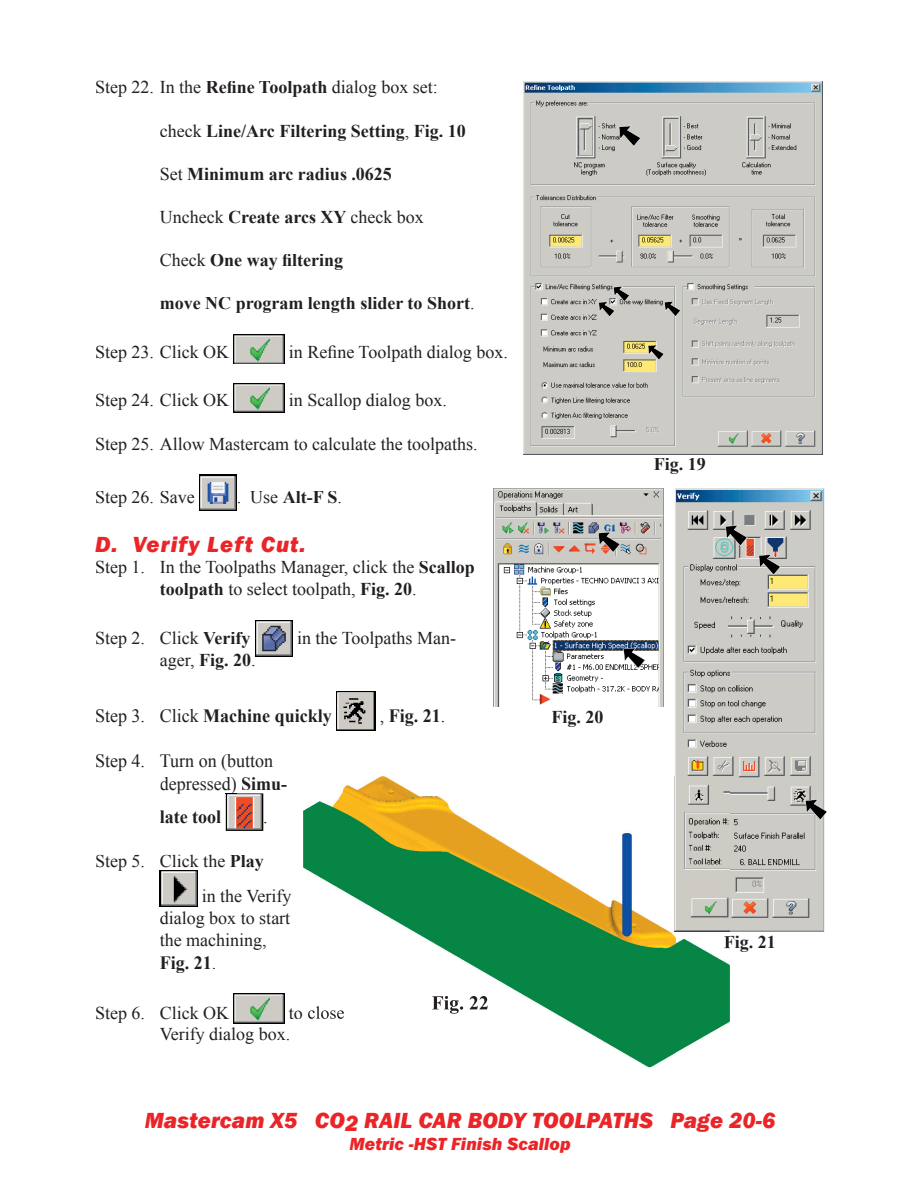
<style>
.page{position:relative;width:918px;height:1188px;background:#fff}
.page>*{position:absolute;margin:0;border:0;box-sizing:border-box;transform-origin:0 0}
.t1{font:italic 800 22.5px "Franklin Gothic";letter-spacing:.005em;color:#eb2428}
.t2{font:italic 800 22.5px "Franklin Gothic";letter-spacing:.05em;color:#eb2428}
.t3{font:700 18.75px "Times New Roman";color:#231f20;scale:.96 1}
.t4{font:18.75px/22.5px "Times New Roman";color:#231f20;scale:.96 1}
.t5{font:18px/21.6px "Times New Roman";color:#231f20}
.t6{font:700 18px "Times New Roman";color:#231f20}
.t7{font:italic 800 18px "Franklin Gothic";letter-spacing:.005em;color:#eb2428}
.s1{font-weight:700}
.s2{font-weight:400}
.s3{font-size:18.75px}
</style>
<div class="page">
<img style="left:234px;top:335px;width:50px;height:29px">
<img style="left:234px;top:383px;width:50px;height:29px">
<img style="left:199px;top:475px;width:38px;height:36px">
<img style="left:255px;top:620px;width:38px;height:36px">
<img style="left:336px;top:691px;width:39px;height:39px">
<img style="left:226px;top:793px;width:37px;height:38px">
<img style="left:160px;top:871px;width:37px;height:36px">
<img style="left:234px;top:994px;width:50px;height:29px">
<img style="left:493px;top:488px;width:170px;height:219px">
<img style="left:675px;top:488px;width:149px;height:444px">
<svg style="left:805px;top:799px;width:22px;height:21px"></svg>
<svg style="left:759px;top:554px;width:22px;height:21px"></svg>
<svg style="left:725px;top:525px;width:23px;height:21px"></svg>
<svg style="left:598px;top:532px;width:22px;height:21px"></svg>
<svg style="left:623px;top:648px;width:22px;height:21px"></svg>
<img style="left:523px;top:81px;width:300px;height:374px">
<svg style="left:619px;top:126px;width:22px;height:21px"></svg>
<img style="left:303px;top:776px;width:373px;height:291px">
<img style="left:676px;top:938px;width:54px;height:115px">
<img style="left:303px;top:1006px;width:41px;height:13px">
<img style="left:675px;top:776px;width:55px;height:156px">
<img style="left:724px;top:936px;width:6px;height:16px">
<img style="left:432px;top:996px;width:32px;height:18px">
<img style="left:469px;top:996px;width:19px;height:13px">
<svg style="left:664px;top:301px;width:17px;height:16px"></svg>
<svg style="left:648px;top:345px;width:16px;height:15px"></svg>
<svg style="left:598px;top:286px;width:32px;height:31px"></svg>
<p class="t5" style="left:95px;top:76px;width:344px">Step 22. In the <span class="s1">Refine Toolpath</span> dialog box set:</p>
<p class="t6" style="left:160px;top:118px;width:308px"><span class="s2">check</span> Line/Arc Filtering Setting<span class="s2">,</span> Fig. 10</p>
<p class="t6" style="left:160px;top:161px;width:234px"><span class="s2">Set</span> Minimum arc radius .0625</p>
<p class="t5" style="left:160px;top:206px;width:266px">Uncheck <span class="s1">Create arcs XY</span> check box</p>
<p class="t6" style="left:160px;top:248px;width:185px"><span class="s2">Check</span> One way filtering</p>
<p class="t6" style="left:160px;top:291px;width:316px">move NC program length slider to Short<span class="s2">.</span></p>
<p class="t5" style="left:95px;top:341px;width:136px">Step 23. Click OK</p>
<p class="t5" style="left:289px;top:341px;width:220px">in Refine Toolpath dialog box.</p>
<p class="t5" style="left:95px;top:389px;width:136px">Step 24. Click OK</p>
<p class="t5" style="left:289px;top:389px;width:160px">in Scallop dialog box.</p>
<p class="t5" style="left:95px;top:432px;width:384px">Step 25. Allow Mastercam to calculate the toolpaths.</p>
<p class="t5" style="left:95px;top:486px;width:101px">Step 26. Save</p>
<p class="t6" style="left:237px;top:485px;width:107px"><span class="s2">. Use</span> Alt-F S<span class="s2">.</span></p>
<p class="t2" style="left:95px;top:530px;width:212px">D. Verify Left Cut.</p>
<p class="t5" style="left:95px;top:556px;width:381px;text-align:center">Step 1. In the Toolpaths Manager, click the <span class="s1">Scallop toolpath</span> to select toolpath, <span class="s1">Fig. 20</span>.</p>
<p class="t5" style="left:95px;top:627px;width:157px">Step 2. Click <span class="s1">Verify</span></p>
<p class="t5" style="left:297px;top:627px;width:160px">in the Toolpaths Man-</p>
<p class="t5" style="left:160px;top:649px;width:97px">ager, <span class="s1">Fig. 20</span>.</p>
<p class="t3" style="left:95px;top:703px;width:248px"><span class="s2">Step 3. Click</span> Machine quickly</p>
<p class="t3" style="left:380px;top:703px;width:70px"><span class="s2">,</span> Fig. 21<span class="s2">.</span></p>
<p class="t4" style="left:160px;top:749px;width:134px;text-indent:-65px">Step 4. Turn on (button depressed) <span class="s1">Simu-</span></p>
<p class="t3" style="left:160px;top:804px;width:66px">late tool</p>
<p class="t4" style="left:263px;top:805px;width:6px">.</p>
<p class="t5" style="left:202px;top:843px;width:91px;line-height:35.1px;text-indent:-107px">Step 5. Click the <span class="s1">Play<br></span>in the Verify</p>
<p class="t5" style="left:160px;top:906px;width:132px;line-height:22.5px">dialog box to start the machining<span class="s3">,</span></p>
<p class="t3" style="left:160px;top:949px;width:60px">Fig. 21<span class="s2">.</span></p>
<p class="t5" style="left:160px;top:1002px;width:132px;text-indent:-65px">Step 6. Click OK<br>Verify dialog box.</p>
<p class="t6" style="left:552px;top:705px;width:54px">Fig. 20</p>
<p class="t6" style="left:654px;top:452px;width:54px">Fig. 19</p>
<p class="t6" style="left:724px;top:930px;width:54px">Fig. 21</p>
<p class="t1" style="left:145px;top:1106px;width:632px">Mastercam X5 CO2 RAIL CAR BODY TOOLPATHS Page 20-6</p>
<p class="t7" style="left:349px;top:1132px;width:223px">Metric -HST Finish Scallop</p>
</div>
